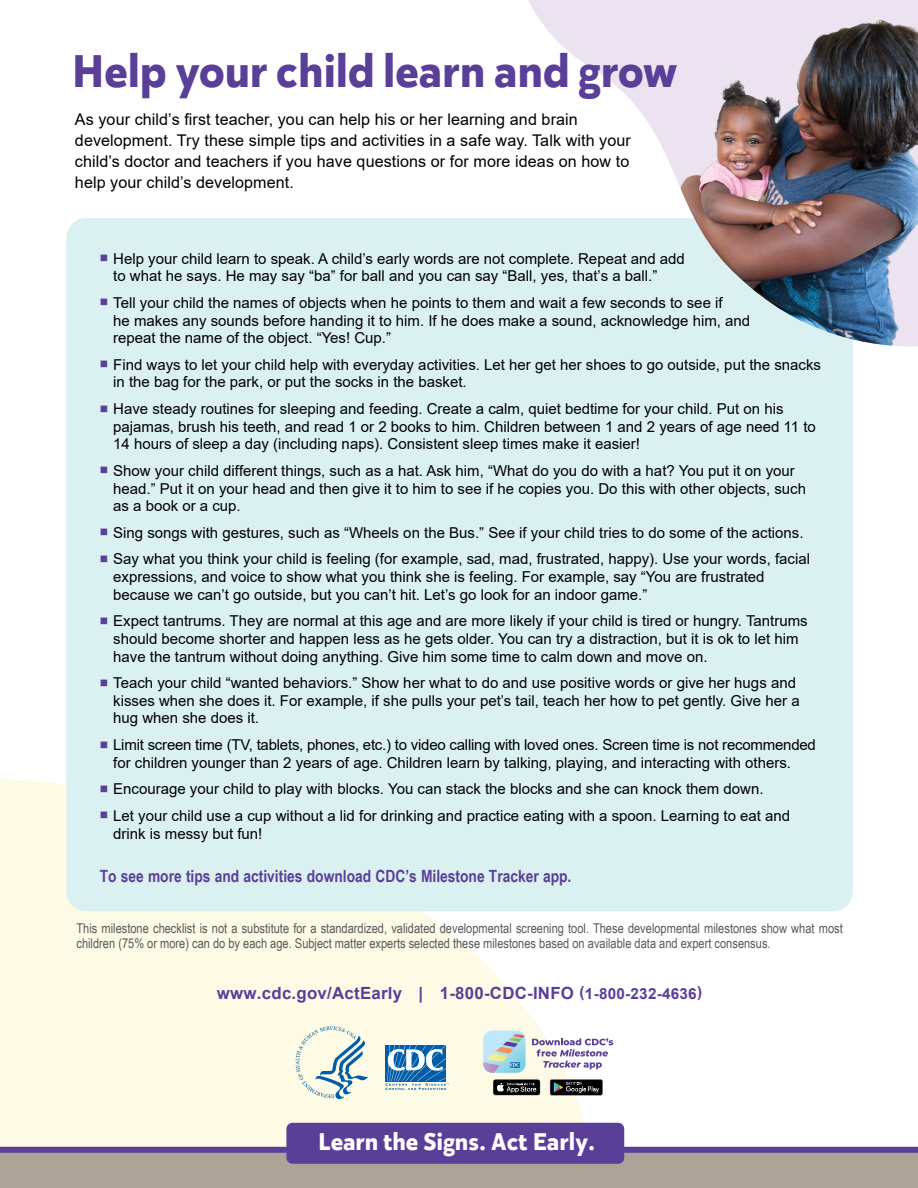
<style>
.page{position:relative;width:918px;height:1188px;background:#fff}
.page>*{position:absolute;margin:0;border:0;box-sizing:border-box;transform-origin:0 0}
.t1{font:700 45.75px "Karu";letter-spacing:.02em;color:#5a3f99}
.t2{font:700 24.15px "Karu";letter-spacing:.02em;color:#fff}
.t3{font:700 16.8px "Arial Narrow";color:#5a3f99}
.t4{font:700 16.8px "Arial";letter-spacing:.015em;color:#5a3f99}
.t5{font:16.2px/21px "Arial";letter-spacing:.005em;color:#000}
.t6{font:15px/17.7px "Arial";color:#000}
.t7{font:13.5px/15px "Arial Narrow";color:#58595b}
.s1{color:#5a3f99}
.s2{font-size:15.3px}
</style>
<div class="page">
<svg style="left:0;top:779px;width:595px;height:368px;background:#fcfbe7"></svg>
<div style="left:66px;top:218px;width:787px;height:693px;background:#dbf0f0;border-radius:20px"></div>
<img style="left:528px;top:0;width:390px;height:347px">
<div style="left:0;top:1151px;width:918px;height:37px;background:#ada497"></div>
<div style="left:0;top:1147px;width:918px;height:6px;background:#5a3f99"></div>
<div style="left:286px;top:1123px;width:338px;height:41px;background:#5a3f99;border-radius:6px"></div>
<svg style="left:493px;top:1079px;width:47px;height:16px"></svg>
<svg style="left:550px;top:1079px;width:53px;height:16px"></svg>
<svg style="left:483px;top:1031px;width:42px;height:42px;background:#afd0d9"></svg>
<svg style="left:532px;top:1038px;width:81px;height:31px"></svg>
<div style="left:385px;top:1044px;width:61px;height:38px;background:#fff"></div>
<svg style="left:385px;top:1045px;width:64px;height:45px"></svg>
<svg style="left:296px;top:1026px;width:72px;height:73px;background:#d4e1db"></svg>
<h1 class="t1" style="left:72px;top:39px;width:607px">Help your child learn and grow</h1>
<p class="t5" style="left:75px;top:108px;width:557px">As your child’s first teacher, you can help his or her learning and brain development. Try these simple tips and activities in a safe way. Talk with your child’s doctor and teachers if you have questions or for more ideas on how to help your child’s development.</p>
<p class="t6" style="left:113px;top:249px;width:573px;text-indent:-14px"><span class="s1">■</span> Help your child learn to speak. A child’s early words are not complete. Repeat and add to what he says. He may say “ba” for ball and you can say “Ball, yes, that’s a ball.”</p>
<p class="t6" style="left:113px;top:294px;width:639px;text-indent:-14px"><span class="s1">■</span> Tell your child the names of objects when he points to them and wait a few seconds to see if<br>he makes any sounds before handing it to him. If he does make a sound, acknowledge him, and repeat the name of the object. “Yes! Cup.”</p>
<p class="t6" style="left:113px;top:356px;width:709px;text-indent:-14px"><span class="s1">■</span> Find ways to let your child help with everyday activities. Let her get her shoes to go outside, put the snacks in the bag for the park, or put the socks in the basket.</p>
<p class="t6" style="left:113px;top:400px;width:704px;text-indent:-14px"><span class="s1">■</span> Have steady routines for sleeping and feeding. Create a calm, quiet bedtime for your child. Put on his pajamas, brush his teeth, and read 1 or 2 books to him. Children between 1 and 2 years of age need 11 to<br>14 hours of sleep a day (including naps). Consistent sleep times make it easier!</p>
<p class="t6" style="left:113px;top:462px;width:694px;text-indent:-14px"><span class="s1">■</span> Show your child different things, such as a hat. Ask him, “What do you do with a hat? You put it on your head.” Put it on your head and then give it to him to see if he copies you. Do this with other objects, such as a book or a cup.</p>
<p class="t6" style="left:100px;top:524px;width:705px"><span class="s1">■</span> Sing songs with gestures, such as “Wheels on the Bus.” See if your child tries to do some of the actions.</p>
<p class="t6" style="left:113px;top:550px;width:698px;text-indent:-14px"><span class="s1">■</span> Say what you think your child is feeling (for example, sad, mad, frustrated, happy). Use your words, facial expressions, and voice to show what you think she is feeling. For example, say “You are frustrated because we can’t go outside, but you can’t hit. Let’s go look for an indoor game.”</p>
<p class="t6" style="left:113px;top:612px;width:696px;text-indent:-14px"><span class="s1">■</span> Expect tantrums. They are normal at this age and are more likely if your child is tired or hungry. Tantrums should become shorter and happen less as he gets older. You can try a distraction, but it is ok to let him have the tantrum without doing anything. Give him some time to calm down and move on.</p>
<p class="t6" style="left:113px;top:674px;width:688px;text-indent:-14px"><span class="s1">■</span> Teach your child “wanted behaviors.” Show her what to do and use positive words or give her hugs and kisses when she does it. For example, if she pulls your pet’s tail, teach her how to pet gently. Give her a hug when she does it.</p>
<p class="t6" style="left:113px;top:736px;width:704px;text-indent:-14px"><span class="s1">■</span> Limit screen time (TV, tablets, phones, etc.) to video calling with loved ones. Screen time is not recommended for children younger than 2 years of age. Children learn by talking, playing, and interacting with others.</p>
<p class="t6" style="left:100px;top:780px;width:665px"><span class="s1">■</span> Encourage your child to play with blocks. You can stack the blocks and she can knock them down.</p>
<p class="t6" style="left:113px;top:807px;width:679px;text-indent:-14px"><span class="s1">■</span> Let your child use a cup without a lid for drinking and practice eating with a spoon. Learning to eat and drink is messy but fun!</p>
<p class="t3" style="left:100px;top:863px;width:473px">To see more tips and activities download CDC’s Milestone Tracker app.</p>
<p class="t7" style="left:77px;top:921px;width:768px">This milestone checklist is not a substitute for a standardized, validated developmental screening tool. These developmental milestones show what most children (75% or more) can do by each age. Subject matter experts selected these milestones based on available data and expert consensus.</p>
<p class="t4" style="left:217px;top:981px;width:487px">www.cdc.gov/ActEarly | 1-800-CDC-INFO <span class="s2">(1-800-232-4636)</span></p>
<h2 class="t2" style="left:319px;top:1125px;width:278px">Learn the Signs. Act Early.</h2>
</div>
